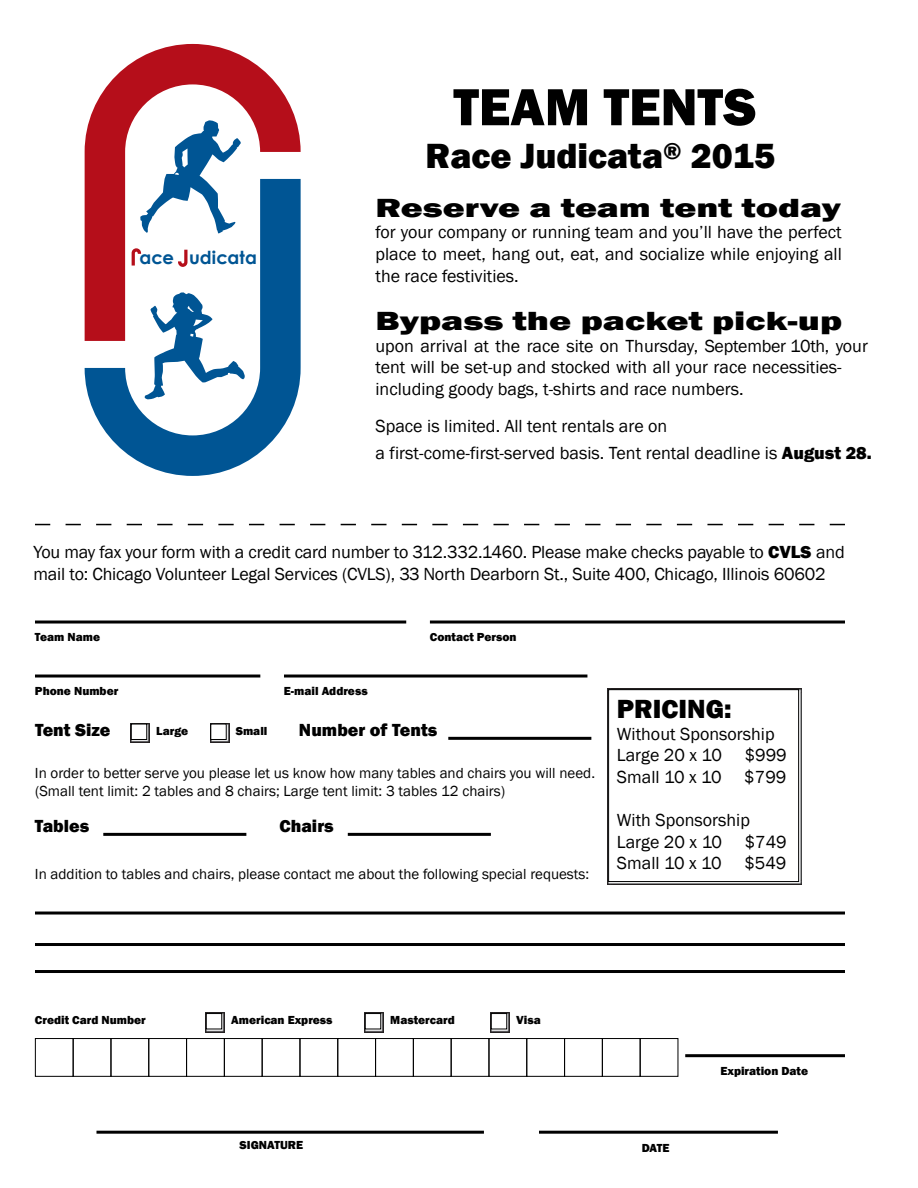
<style>
.page{position:relative;width:918px;height:1188px;background:#fff}
.page>*{position:absolute;margin:0;border:0;box-sizing:border-box;transform-origin:0 0}
.t1{font:800 54px "Franklin Gothic";color:#000}
.t2{font:800 36px "Franklin Gothic";color:#000}
.t3{font:800 27px "Franklin Gothic";color:#000;scale:1.4 1}
.t4{font:800 27px "Franklin Gothic";color:#000;scale:1.39 1}
.t5{font:800 27px "Franklin Gothic";color:#000}
.t6{font:18px/21.6px "Franklin Gothic";color:#000}
.t7{font:800 18px "Franklin Gothic";color:#000}
.t8{font:700 18px "Century Gothic";letter-spacing:.005em;color:#005594}
.t9{font:15px/18px "Franklin Gothic";color:#000}
.t10{font:800 12px "Franklin Gothic";color:#000}
.s1{font-weight:800}
</style>
<div class="page">
<img style="left:608px;top:689px;width:193px;height:196px">
<div style="left:609px;top:690px;width:190px;height:192px;background:#fff"></div>
<div style="left:608px;top:689px;width:191px;height:193px;border:1px solid #000"></div>
<svg style="left:35px;top:524px;width:810px;height:1px"></svg>
<hr style="left:96px;top:1131px;width:388px;height:3px;background:#000">
<hr style="left:539px;top:1131px;width:239px;height:3px;background:#000">
<div style="left:35px;top:1038px;width:39px;height:39px;border:1px solid #000"></div>
<div style="left:73px;top:1038px;width:38px;height:39px;border:1px solid #000"></div>
<div style="left:111px;top:1038px;width:38px;height:39px;border:1px solid #000"></div>
<div style="left:148px;top:1038px;width:39px;height:39px;border:1px solid #000"></div>
<div style="left:186px;top:1038px;width:39px;height:39px;border:1px solid #000"></div>
<div style="left:224px;top:1038px;width:39px;height:39px;border:1px solid #000"></div>
<div style="left:262px;top:1038px;width:38px;height:39px;border:1px solid #000"></div>
<div style="left:300px;top:1038px;width:38px;height:39px;border:1px solid #000"></div>
<div style="left:337px;top:1038px;width:39px;height:39px;border:1px solid #000"></div>
<div style="left:375px;top:1038px;width:39px;height:39px;border:1px solid #000"></div>
<div style="left:413px;top:1038px;width:39px;height:39px;border:1px solid #000"></div>
<div style="left:451px;top:1038px;width:38px;height:39px;border:1px solid #000"></div>
<div style="left:489px;top:1038px;width:38px;height:39px;border:1px solid #000"></div>
<div style="left:526px;top:1038px;width:39px;height:39px;border:1px solid #000"></div>
<div style="left:564px;top:1038px;width:39px;height:39px;border:1px solid #000"></div>
<div style="left:602px;top:1038px;width:39px;height:39px;border:1px solid #000"></div>
<div style="left:640px;top:1038px;width:38px;height:39px;border:1px solid #000"></div>
<hr style="left:685px;top:1054px;width:160px;height:3px;background:#000">
<img style="left:206px;top:1013px;width:19px;height:19px">
<div style="left:206px;top:1014px;width:16px;height:15px;background:#fff"></div>
<div style="left:206px;top:1013px;width:16px;height:16px;border:1px solid #000"></div>
<img style="left:365px;top:1013px;width:19px;height:19px">
<div style="left:365px;top:1014px;width:16px;height:15px;background:#fff"></div>
<div style="left:365px;top:1013px;width:16px;height:16px;border:1px solid #000"></div>
<img style="left:491px;top:1013px;width:19px;height:19px">
<div style="left:491px;top:1014px;width:16px;height:15px;background:#fff"></div>
<div style="left:491px;top:1013px;width:16px;height:16px;border:1px solid #000"></div>
<hr style="left:35px;top:621px;width:371px;height:3px;background:#000">
<hr style="left:430px;top:621px;width:415px;height:3px;background:#000">
<hr style="left:35px;top:675px;width:225px;height:3px;background:#000">
<hr style="left:284px;top:675px;width:303px;height:3px;background:#000">
<img style="left:131px;top:723px;width:19px;height:20px">
<div style="left:131px;top:724px;width:16px;height:15px;background:#fff"></div>
<div style="left:131px;top:724px;width:16px;height:16px;border:1px solid #000"></div>
<img style="left:210px;top:723px;width:19px;height:20px">
<div style="left:211px;top:724px;width:15px;height:15px;background:#fff"></div>
<div style="left:210px;top:724px;width:17px;height:16px;border:1px solid #000"></div>
<hr style="left:448px;top:737px;width:143px;height:3px;background:#000">
<hr style="left:103px;top:833px;width:143px;height:3px;background:#000">
<hr style="left:348px;top:833px;width:143px;height:3px;background:#000">
<hr style="left:35px;top:912px;width:810px;height:3px;background:#000">
<hr style="left:35px;top:943px;width:810px;height:3px;background:#000">
<hr style="left:35px;top:970px;width:810px;height:3px;background:#000">
<svg style="left:85px;top:44px;width:216px;height:135px"></svg>
<svg style="left:85px;top:179px;width:216px;height:297px"></svg>
<svg style="left:177px;top:249px;width:11px;height:19px"></svg>
<svg style="left:131px;top:248px;width:11px;height:18px"></svg>
<p class="t8" style="left:139px;top:243px;width:119px">ace udicata</p>
<p class="t1" style="left:453px;top:72px;width:304px">TEAM TENTS</p>
<p class="t2" style="left:426px;top:133px;width:351px">Race Judicata<sup>®</sup> 2015</p>
<p class="t4" style="left:375px;top:190px;width:336px">Reserve a team tent today</p>
<p class="t6" style="left:375px;top:222px;width:468px;text-align:justify">for your company or running team and you’ll have the perfect place to meet, hang out, eat, and socialize while enjoying all the race festivities.</p>
<p class="t3" style="left:375px;top:304px;width:335px">Bypass the packet pick-up</p>
<p class="t6" style="left:375px;top:335px;width:494px">upon arrival at the race site on Thursday, September 10th, your tent will be set-up and stocked with all your race necessities&shy;including goody bags, t-shirts and race numbers.</p>
<p class="t6" style="left:375px;top:413px;width:498px;line-height:27px">Space is limited. All tent rentals are on<br>a first-come-first-served basis. Tent rental deadline is <span class="s1">August 28.</span></p>
<p class="t6" style="left:33px;top:542px;width:813px">You may fax your form with a credit card number to 312.332.1460. Please make checks payable to <span class="s1">CVLS</span> and mail to: Chicago Volunteer Legal Services (CVLS), 33 North Dearborn St., Suite 400, Chicago, Illinois 60602</p>
<p class="t10" style="left:35px;top:630px;width:67px">Team Name</p>
<p class="t10" style="left:430px;top:630px;width:88px">Contact Person</p>
<p class="t10" style="left:35px;top:684px;width:85px">Phone Number</p>
<p class="t10" style="left:284px;top:684px;width:85px">E-mail Address</p>
<p class="t7" style="left:35px;top:718px;width:77px">Tent Size</p>
<p class="t10" style="left:156px;top:723px;width:33px">Large</p>
<p class="t10" style="left:236px;top:723px;width:33px">Small</p>
<p class="t7" style="left:299px;top:718px;width:140px">Number of Tents</p>
<p class="t9" style="left:35px;top:765px;width:562px">In order to better serve you please let us know how many tables and chairs you will need. (Small tent limit: 2 tables and 8 chairs; Large tent limit: 3 tables 12 chairs)</p>
<p class="t7" style="left:35px;top:814px;width:56px">Tables</p>
<p class="t7" style="left:279px;top:814px;width:56px">Chairs</p>
<p class="t9" style="left:35px;top:865px;width:556px">In addition to tables and chairs, please contact me about the following special requests:</p>
<p class="t5" style="left:617px;top:692px;width:116px">PRICING:</p>
<p class="t6" style="left:617px;top:723px;width:159px">Without Sponsorship<br>Large 20 x 10</p>
<p class="t6" style="left:745px;top:745px;width:44px">$999</p>
<p class="t6" style="left:617px;top:767px;width:106px">Small 10 x 10</p>
<p class="t6" style="left:744px;top:767px;width:44px">$799</p>
<p class="t6" style="left:617px;top:810px;width:135px">With Sponsorship<br>Large 20 x 10</p>
<p class="t6" style="left:745px;top:831px;width:44px">$749</p>
<p class="t6" style="left:617px;top:853px;width:106px">Small 10 x 10</p>
<p class="t6" style="left:744px;top:853px;width:44px">$549</p>
<p class="t10" style="left:35px;top:1013px;width:112px">Credit Card Number</p>
<p class="t10" style="left:231px;top:1013px;width:103px">American Express</p>
<p class="t10" style="left:390px;top:1012px;width:66px">Mastercard</p>
<p class="t10" style="left:516px;top:1012px;width:26px">Visa</p>
<p class="t10" style="left:720px;top:1063px;width:89px">Expiration Date</p>
<p class="t10" style="left:240px;top:1137px;width:65px">SIGNATURE</p>
<p class="t10" style="left:642px;top:1140px;width:29px">DATE</p>
</div>
